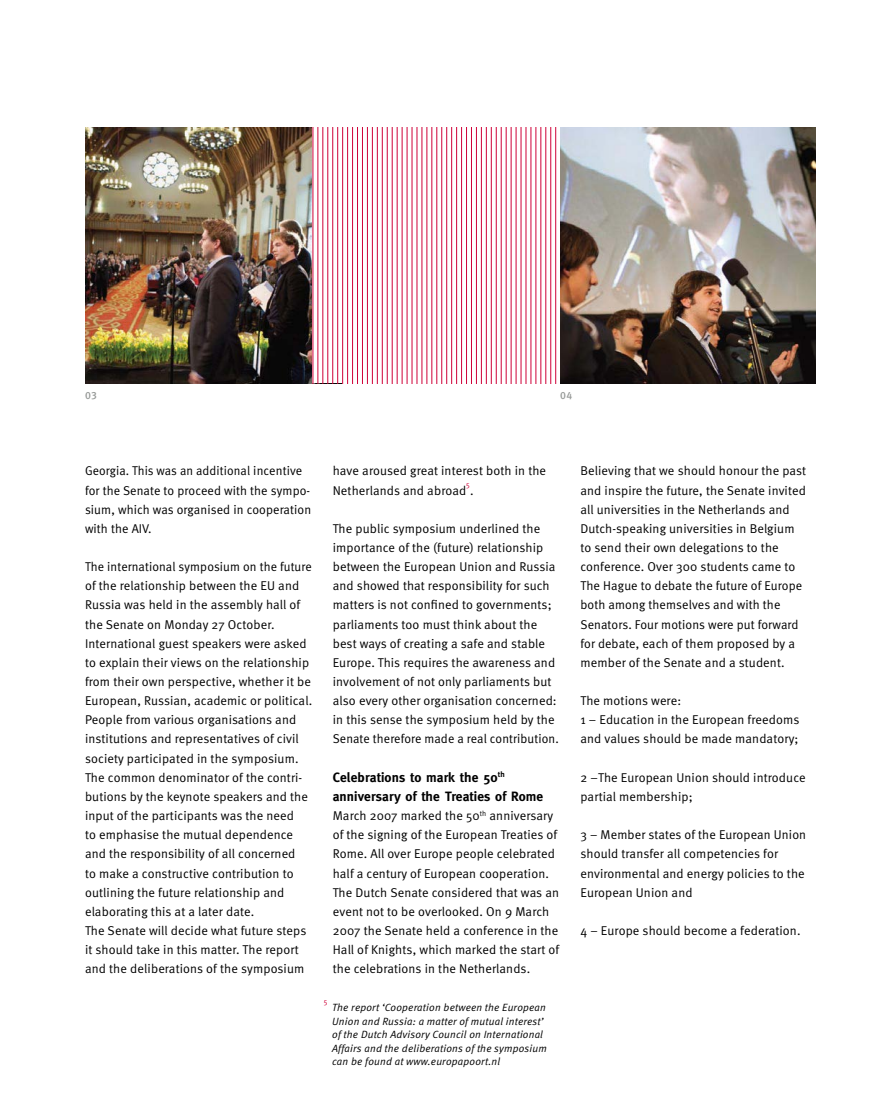
<style>
.page{position:relative;width:893px;height:1115px;background:#fff}
.page>*{position:absolute;margin:0;border:0;box-sizing:border-box;transform-origin:0 0}
.t1{font:700 13.5px/19.2px "Meta";letter-spacing:.01em;color:#000}
.t2{font:12.75px/19.2px "Meta Normal";letter-spacing:.01em;color:#000}
.t3{font:12.75px/19.2px "Meta Normal";letter-spacing:.01em;color:#000;scale:.96 1}
.t4{font:italic 10.5px/13.5px "Meta Normal";letter-spacing:.02em;color:#000}
.t5{font:10.5px "Meta Medium LF";color:#979a98}
.t6{font:7.35px "Meta Normal";color:#cf0038}
</style>
<div class="page">
<img style="left:85px;top:128px;width:228px;height:255px">
<svg style="left:317px;top:128px;width:240px;height:255px"></svg>
<hr style="left:313px;top:128px;width:1px;height:255px;background:#cf0038">
<hr style="left:318px;top:128px;width:1px;height:255px;background:#cf0038">
<hr style="left:323px;top:128px;width:1px;height:255px;background:#cf0038">
<hr style="left:327px;top:128px;width:1px;height:255px;background:#cf0038">
<hr style="left:332px;top:128px;width:1px;height:255px;background:#cf0038">
<hr style="left:337px;top:128px;width:1px;height:255px;background:#cf0038">
<hr style="left:342px;top:128px;width:1px;height:255px;background:#cf0038">
<hr style="left:347px;top:128px;width:1px;height:255px;background:#cf0038">
<hr style="left:352px;top:128px;width:1px;height:255px;background:#cf0038">
<hr style="left:357px;top:128px;width:1px;height:255px;background:#cf0038">
<hr style="left:362px;top:128px;width:1px;height:255px;background:#cf0038">
<hr style="left:367px;top:128px;width:1px;height:255px;background:#cf0038">
<hr style="left:372px;top:128px;width:1px;height:255px;background:#cf0038">
<hr style="left:377px;top:128px;width:1px;height:255px;background:#cf0038">
<hr style="left:382px;top:128px;width:1px;height:255px;background:#cf0038">
<hr style="left:387px;top:128px;width:1px;height:255px;background:#cf0038">
<hr style="left:392px;top:128px;width:1px;height:255px;background:#cf0038">
<hr style="left:397px;top:128px;width:1px;height:255px;background:#cf0038">
<hr style="left:402px;top:128px;width:1px;height:255px;background:#cf0038">
<hr style="left:407px;top:128px;width:1px;height:255px;background:#cf0038">
<hr style="left:412px;top:128px;width:1px;height:255px;background:#cf0038">
<hr style="left:417px;top:128px;width:1px;height:255px;background:#cf0038">
<hr style="left:422px;top:128px;width:1px;height:255px;background:#cf0038">
<hr style="left:427px;top:128px;width:1px;height:255px;background:#cf0038">
<hr style="left:432px;top:128px;width:1px;height:255px;background:#cf0038">
<hr style="left:436px;top:128px;width:1px;height:255px;background:#cf0038">
<hr style="left:441px;top:128px;width:1px;height:255px;background:#cf0038">
<hr style="left:446px;top:128px;width:1px;height:255px;background:#cf0038">
<hr style="left:451px;top:128px;width:1px;height:255px;background:#cf0038">
<hr style="left:456px;top:128px;width:1px;height:255px;background:#cf0038">
<hr style="left:461px;top:128px;width:1px;height:255px;background:#cf0038">
<hr style="left:466px;top:128px;width:1px;height:255px;background:#cf0038">
<hr style="left:471px;top:128px;width:1px;height:255px;background:#cf0038">
<hr style="left:476px;top:128px;width:1px;height:255px;background:#cf0038">
<hr style="left:481px;top:128px;width:1px;height:255px;background:#cf0038">
<hr style="left:486px;top:128px;width:1px;height:255px;background:#cf0038">
<hr style="left:491px;top:128px;width:1px;height:255px;background:#cf0038">
<hr style="left:496px;top:128px;width:1px;height:255px;background:#cf0038">
<hr style="left:501px;top:128px;width:1px;height:255px;background:#cf0038">
<hr style="left:506px;top:128px;width:1px;height:255px;background:#cf0038">
<hr style="left:511px;top:128px;width:1px;height:255px;background:#cf0038">
<hr style="left:516px;top:128px;width:1px;height:255px;background:#cf0038">
<hr style="left:521px;top:128px;width:1px;height:255px;background:#cf0038">
<hr style="left:526px;top:128px;width:1px;height:255px;background:#cf0038">
<hr style="left:531px;top:128px;width:1px;height:255px;background:#cf0038">
<hr style="left:536px;top:128px;width:1px;height:255px;background:#cf0038">
<hr style="left:541px;top:128px;width:1px;height:255px;background:#cf0038">
<hr style="left:545px;top:128px;width:1px;height:255px;background:#cf0038">
<hr style="left:550px;top:128px;width:1px;height:255px;background:#cf0038">
<hr style="left:555px;top:128px;width:1px;height:255px;background:#cf0038">
<img style="left:560px;top:128px;width:255px;height:255px">
<p class="t5" style="left:85px;top:389px;width:13px">03</p>
<p class="t5" style="left:560px;top:389px;width:13px">04</p>
<p class="t3" style="left:85px;top:461px;width:237px">Georgia. This was an additional incentive for the Senate to proceed with the sympo&shy;sium, which was organised in cooperation with the AIV.</p>
<p class="t2" style="left:85px;top:556px;width:229px">The international symposium on the future of the relationship between the EU and Russia was held in the assembly hall of the Senate on Monday 27 October.<br>International guest speakers were asked to explain their views on the relationship from their own perspective, whether it be European, Russian, academic or political.<br>People from various organisations and institutions and representatives of civil society participated in the symposium.<br>The common denominator of the contri&shy;butions by the keynote speakers and the input of the participants was the need<br>to emphasise the mutual dependence and the responsibility of all concerned<br>to make a constructive contribution to outlining the future relationship and elaborating this at a later date.<br>The Senate will decide what future steps it should take in this matter. The report and the deliberations of the symposium</p>
<p class="t2" style="left:333px;top:461px;width:215px">have aroused great interest both in the<br>Netherlands and abroad .</p>
<p class="t6" style="left:466px;top:480px;width:5px">5</p>
<p class="t2" style="left:333px;top:518px;width:228px">The public symposium underlined the importance of the (future) relationship between the European Union and Russia and showed that responsibility for such matters is not confined to governments; parliaments too must think about the best ways of creating a safe and stable Europe. This requires the awareness and involvement of not only parliaments but also every other organisation concerned: in this sense the symposium held by the Senate therefore made a real contribution.</p>
<p class="t1" style="left:333px;top:767px;width:212px">Celebrations to mark the 50<sup>th </sup>anniversary of the Treaties of Rome</p>
<p class="t2" style="left:333px;top:805px;width:228px">March 2007 marked the 50<sup>th</sup> anniversary of the signing of the European Treaties of Rome. All over Europe people celebrated half a century of European cooperation.<br>The Dutch Senate considered that was an event not to be overlooked. On 9 March 2007 the Senate held a conference in the Hall of Knights, which marked the start of the celebrations in the Netherlands.</p>
<p class="t6" style="left:324px;top:996px;width:5px">5</p>
<p class="t4" style="left:332px;top:1000px;width:216px">The report ‘Cooperation between the European Union and Russia: a matter of mutual interest’ of the Dutch Advisory Council on International Affairs and the deliberations of the symposium can be found at www.europapoort.nl</p>
<p class="t2" style="left:580px;top:461px;width:227px">Believing that we should honour the past and inspire the future, the Senate invited all universities in the Netherlands and Dutch-speaking universities in Belgium to send their own delegations to the conference. Over 300 students came to The Hague to debate the future of Europe both among themselves and with the Senators. Four motions were put forward for debate, each of them proposed by a member of the Senate and a student.</p>
<p class="t2" style="left:580px;top:690px;width:221px">The motions were:<br>1 – Education in the European freedoms and values should be made mandatory;</p>
<p class="t2" style="left:580px;top:767px;width:227px">2 –The European Union should introduce partial membership;</p>
<p class="t2" style="left:580px;top:824px;width:227px">3 – Member states of the European Union should transfer all competencies for environmental and energy policies to the European Union and</p>
<p class="t2" style="left:580px;top:920px;width:222px">4 – Europe should become a federation.</p>
</div>
